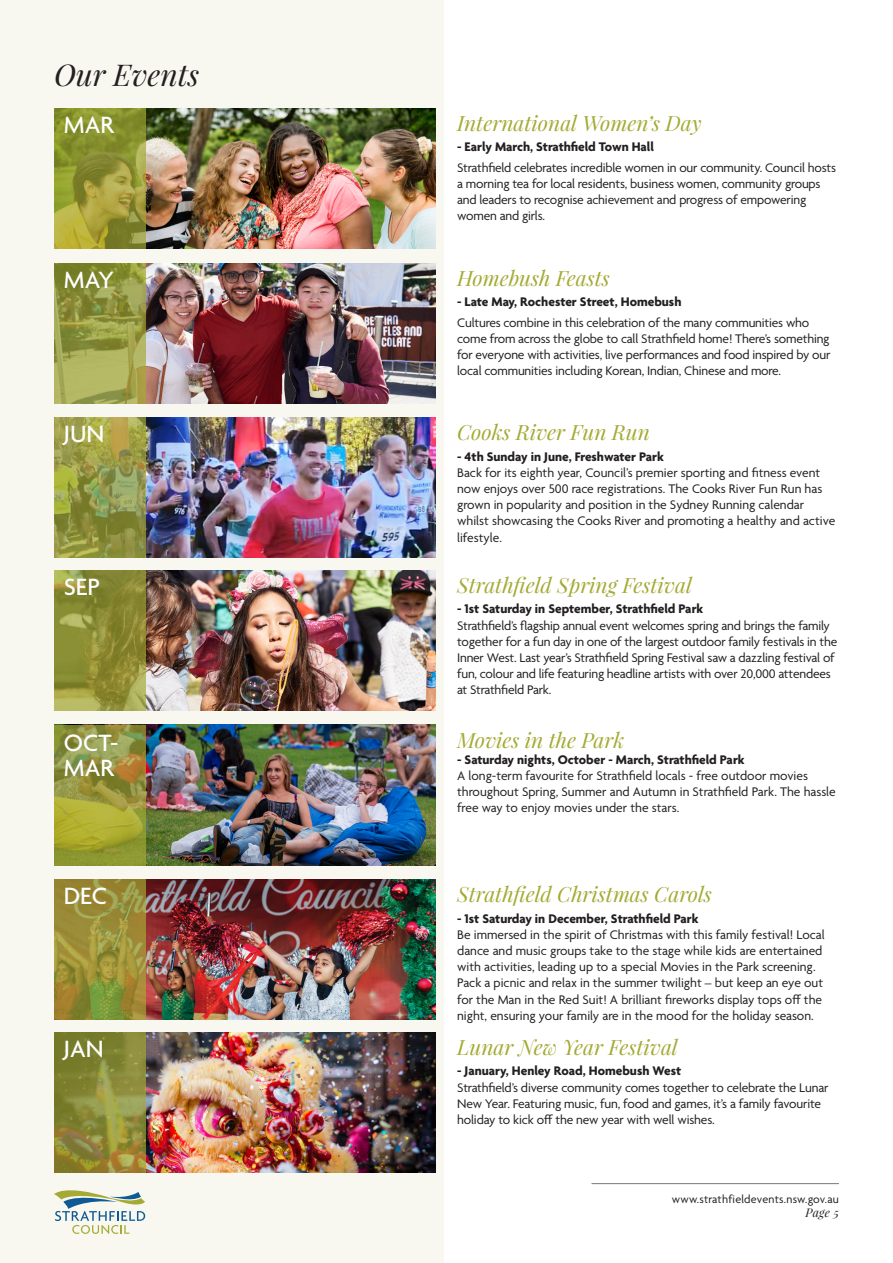
<style>
.page{position:relative;width:893px;height:1263px;background:#fff}
.page>*{position:absolute;margin:0;border:0;box-sizing:border-box;transform-origin:0 0}
.t1{font:italic 30px "Playfair Display";color:#231f20}
.t2{font:500 25.5px/25.5px "Agenda";color:#fff}
.t3{font:italic 21px "Playfair Display";color:#a4aa34}
.t4{font:13.5px/16.2px "Agenda";letter-spacing:-.015em;color:#231f20}
.t5{font:700 13.5px "Agenda";color:#231f20}
.t6{font:12px "Agenda";letter-spacing:.02em;color:#231f20}
.t7{font:italic 12px "Playfair Display";color:#231f20}
</style>
<div class="page">
<div style="left:0;top:0;width:443px;height:1263px;background:#f8f8f1"></div>
<img style="left:146px;top:879px;width:290px;height:141px">
<img style="left:146px;top:725px;width:290px;height:140px">
<img style="left:146px;top:570px;width:290px;height:140px">
<svg style="left:54px;top:570px;width:92px;height:140px;background:#909039"></svg>
<svg style="left:54px;top:879px;width:92px;height:141px;background:#988e38"></svg>
<img style="left:146px;top:417px;width:290px;height:141px">
<svg style="left:54px;top:417px;width:92px;height:141px;background:#979947"></svg>
<svg style="left:54px;top:725px;width:92px;height:140px;background:#9a9a3a"></svg>
<img style="left:146px;top:263px;width:290px;height:140px">
<img style="left:146px;top:108px;width:290px;height:140px">
<svg style="left:54px;top:263px;width:92px;height:140px;background:#989d48"></svg>
<svg style="left:54px;top:108px;width:92px;height:140px;background:#969835"></svg>
<img style="left:146px;top:1032px;width:290px;height:140px">
<svg style="left:54px;top:1032px;width:92px;height:140px;background:#8a8838"></svg>
<svg style="left:54px;top:1190px;width:91px;height:44px"></svg>
<hr style="left:591px;top:1183px;width:248px;height:1px;background:#3e3e3f">
<p class="t1" style="left:54px;top:55px;width:147px">Our Events</p>
<p class="t2" style="left:64px;top:114px;width:52px">MAR</p>
<p class="t2" style="left:64px;top:269px;width:52px">MAY</p>
<p class="t2" style="left:64px;top:423px;width:42px">JUN</p>
<p class="t2" style="left:64px;top:576px;width:38px">SEP</p>
<p class="t2" style="left:64px;top:731px;width:56px">OCT-<br>MAR</p>
<p class="t2" style="left:64px;top:885px;width:45px">DEC</p>
<p class="t2" style="left:64px;top:1038px;width:41px">JAN</p>
<p class="t3" style="left:457px;top:109px;width:246px">International Women’s Day</p>
<p class="t5" style="left:457px;top:140px;width:199px">- Early March, Strathfield Town Hall</p>
<p class="t4" style="left:457px;top:160px;width:380px">Strathfield celebrates incredible women in our community. Council hosts a morning tea for local residents, business women, community groups and leaders to recognise achievement and progress of empowering women and girls.</p>
<p class="t3" style="left:457px;top:264px;width:154px">Homebush Feasts</p>
<p class="t5" style="left:457px;top:295px;width:226px">- Late May, Rochester Street, Homebush</p>
<p class="t4" style="left:457px;top:315px;width:375px">Cultures combine in this celebration of the many communities who come from across the globe to call Strathfield home! There’s something for everyone with activities, live performances and food inspired by our local communities including Korean, Indian, Chinese and more.</p>
<p class="t3" style="left:457px;top:418px;width:194px">Cooks River Fun Run</p>
<p class="t5" style="left:457px;top:449px;width:208px">- 4th Sunday in June, Freshwater Park</p>
<p class="t4" style="left:457px;top:465px;width:380px">Back for its eighth year, Council’s premier sporting and fitness event now enjoys over 500 race registrations. The Cooks River Fun Run has grown in popularity and position in the Sydney Running calendar whilst showcasing the Cooks River and promoting a healthy and active lifestyle.</p>
<p class="t3" style="left:457px;top:571px;width:236px">Strathfield Spring Festival</p>
<p class="t5" style="left:457px;top:602px;width:248px">- 1st Saturday in September, Strathfield Park</p>
<p class="t4" style="left:457px;top:618px;width:382px">Strathfield’s flagship annual event welcomes spring and brings the family together for a fun day in one of the largest outdoor family festivals in the Inner West. Last year’s Strathfield Spring Festival saw a dazzling festival of fun, colour and life featuring headline artists with over 20,000 attendees at Strathfield Park.</p>
<p class="t3" style="left:457px;top:726px;width:169px">Movies in the Park</p>
<p class="t5" style="left:457px;top:752px;width:289px">- Saturday nights, October - March, Strathfield Park</p>
<p class="t4" style="left:457px;top:768px;width:380px">A long-term favourite for Strathfield locals - free outdoor movies throughout Spring, Summer and Autumn in Strathfield Park. The hassle free way to enjoy movies under the stars.</p>
<p class="t3" style="left:457px;top:880px;width:256px">Strathfield Christmas Carols</p>
<p class="t5" style="left:457px;top:911px;width:243px">- 1st Saturday in December, Strathfield Park</p>
<p class="t4" style="left:457px;top:927px;width:369px">Be immersed in the spirit of Christmas with this family festival! Local dance and music groups take to the stage while kids are entertained with activities, leading up to a special Movies in the Park screening.<br>Pack a picnic and relax in the summer twilight – but keep an eye out for the Man in the Red Suit! A brilliant fireworks display tops off the night, ensuring your family are in the mood for the holiday season.</p>
<p class="t3" style="left:457px;top:1033px;width:222px">Lunar New Year Festival</p>
<p class="t5" style="left:457px;top:1064px;width:226px">- January, Henley Road, Homebush West</p>
<p class="t4" style="left:457px;top:1080px;width:373px">Strathfield’s diverse community comes together to celebrate the Lunar<br>New Year. Featuring music, fun, food and games, it’s a family favourite holiday to kick off the new year with well wishes.</p>
<p class="t6" style="left:672px;top:1192px;width:169px">www.strathfieldevents.nsw.gov.au</p>
<p class="t7" style="left:805px;top:1204px;width:35px">Page 5</p>
</div>
